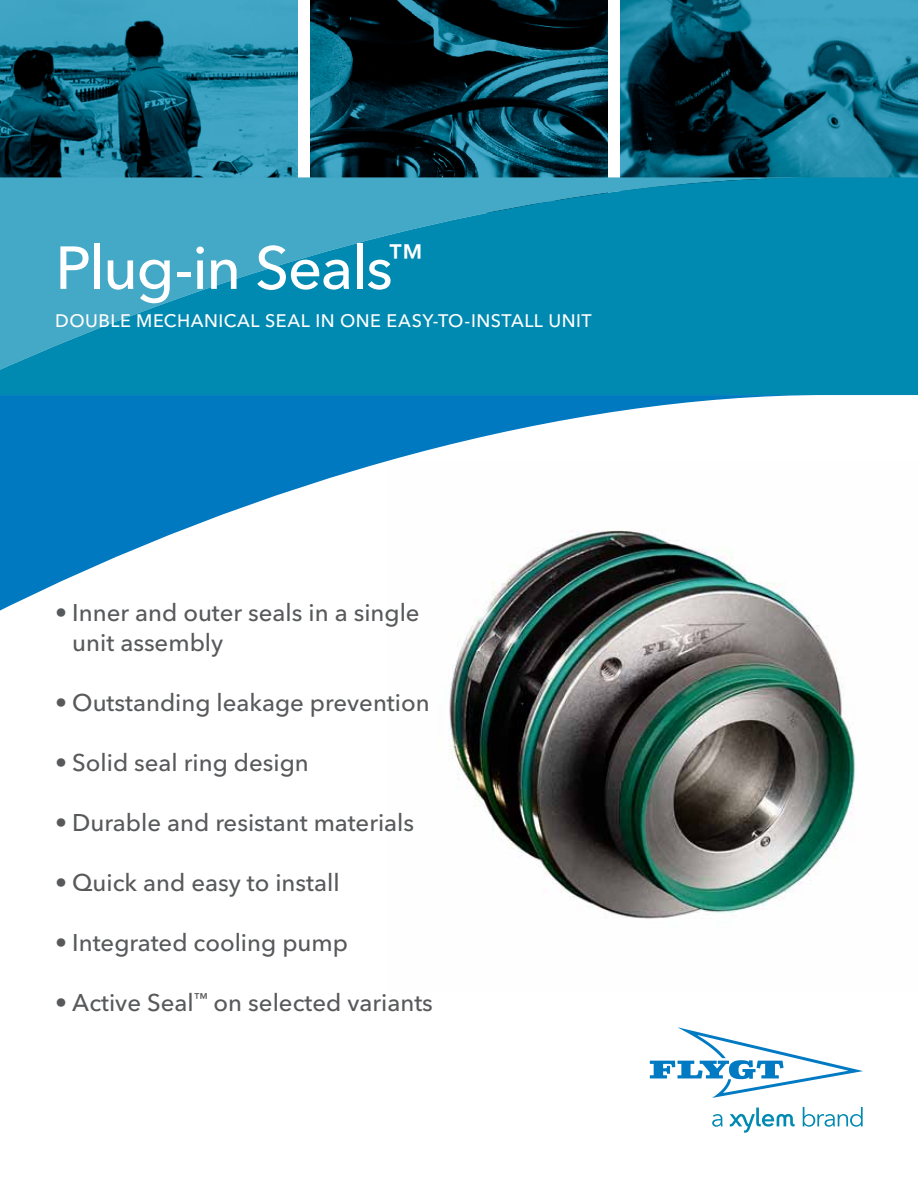
<style>
.page{position:relative;width:918px;height:1188px;background:#fff}
.page>*{position:absolute;margin:0;border:0;box-sizing:border-box;transform-origin:0 0}
.t1{font:500 60px "Avenir Next LT Pro";color:#fff}
.t2{font:500 24px/30px "Avenir Next LT Pro";color:#58595b}
.t3{font:500 18px "Avenir Next LT Pro";letter-spacing:.025em;color:#fff}
</style>
<div class="page">
<img style="left:310px;top:0;width:298px;height:177px">
<img style="left:0;top:0;width:298px;height:177px">
<img style="left:620px;top:0;width:298px;height:177px">
<svg style="left:0;top:395px;width:826px;height:216px;fill:#0079c1"></svg>
<svg style="left:0;top:177px;width:918px;height:218px;background:#1292b6"></svg>
<svg style="left:650px;top:1027px;width:213px;height:71px"></svg>
<svg style="left:712px;top:1114px;width:11px;height:13px"></svg>
<svg style="left:803px;top:1107px;width:60px;height:20px"></svg>
<svg style="left:730px;top:1108px;width:65px;height:25px"></svg>
<img style="left:388px;top:461px;width:468px;height:458px">
<h1 class="t1" style="left:55px;top:232px;width:369px">Plug-in Seals<sup>™</sup></h1>
<p class="t3" style="left:55px;top:310px;width:538px">Double mechanical seal in one easy-to-install unit</p>
<p class="t2" style="left:72px;top:597px;width:349px;text-indent:-17px">• I nner and outer seals in a single unit assembly</p>
<p class="t2" style="left:55px;top:687px;width:376px">• Outstanding leakage prevention</p>
<p class="t2" style="left:55px;top:747px;width:255px">• Solid seal ring design</p>
<p class="t2" style="left:55px;top:807px;width:360px">• Durable and resistant materials</p>
<p class="t2" style="left:55px;top:867px;width:286px">• Quick and easy to install</p>
<p class="t2" style="left:55px;top:927px;width:294px">• I ntegrated cooling pump</p>
<p class="t2" style="left:55px;top:987px;width:379px">• Active Seal<sup>™</sup> on selected variants</p>
</div>
